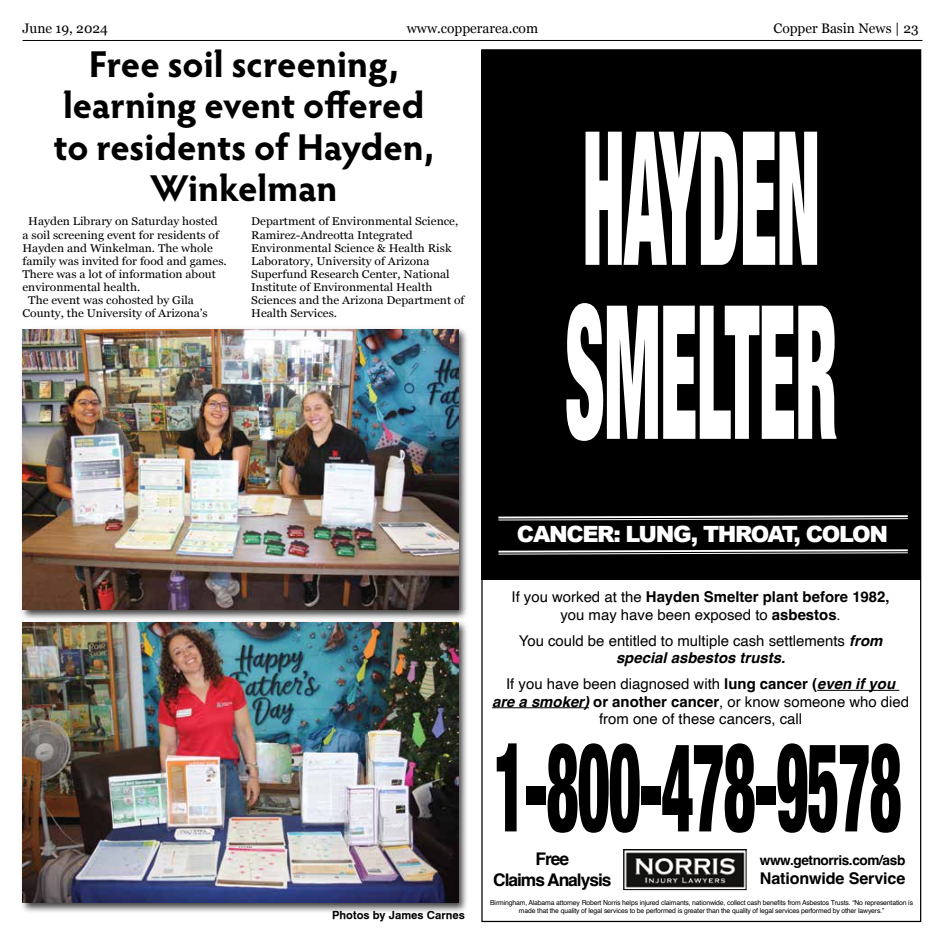
<style>
.page{position:relative;width:945px;height:945px;background:#fff}
.page>*{position:absolute;margin:0;border:0;box-sizing:border-box;transform-origin:0 0}
.t1{font:900 condensed 186.5px/174px "Helvetica Neue";letter-spacing:-.01em;color:#fff;scale:.4 1}
.t2{font:900 condensed 124.38px "Helvetica Neue";letter-spacing:-.02em;color:#000;scale:.5 1}
.t3{font:700 37.5px/41.2px "Hypatia Sans Pro";color:#000;text-align:center}
.t4{font:900 22.38px "Arial";letter-spacing:-.06em;color:#fff}
.t5{font:700 17.38px/20.9px "Helvetica";letter-spacing:-.06em;color:#000;text-align:center}
.t6{font:700 16.12px "Helvetica";letter-spacing:-.01em;color:#000}
.t7{font:14.88px/17.4px "Helvetica";color:#000;text-align:center}
.t8{font:13.75px "Georgia";color:#000}
.t9{font:700 13.62px "Helvetica";letter-spacing:-.03em;color:#000}
.t10{font:11.25px/13.1px "Georgia";color:#000;scale:1.07 1}
.t11{font:700 11.25px "Geneva";color:#000}
.t12{font:6.88px/7.5px "Helvetica";letter-spacing:-.02em;color:#000;text-align:center}
.s1{font-weight:700}
.s2{font-weight:700;font-style:italic}
</style>
<div class="page">
<hr style="left:22px;top:40px;width:900px;height:1px;background:#000">
<div style="left:481px;top:50px;width:440px;height:530px;background:#000"></div>
<hr style="left:817px;top:690px;width:82px;height:1px;background:#000">
<hr style="left:492px;top:707px;width:97px;height:1px;background:#000">
<svg style="left:498px;top:515px;width:410px;height:6px"></svg>
<svg style="left:498px;top:549px;width:410px;height:6px"></svg>
<img style="left:626px;top:852px;width:119px;height:36px">
<div style="left:624px;top:849px;width:123px;height:41px;border:1px solid #000"></div>
<div style="left:20px;top:619px;width:449px;height:295px;background:#000;opacity:.75"></div>
<img style="left:22px;top:622px;width:436px;height:281px">
<div style="left:20px;top:326px;width:449px;height:295px;background:#000;opacity:.75"></div>
<img style="left:22px;top:329px;width:436px;height:281px">
<p class="t8" style="left:22px;top:18px;width:87px">June 19, 2024</p>
<p class="t8" style="left:407px;top:18px;width:133px">www.copperarea.com</p>
<p class="t8" style="left:774px;top:18px;width:147px">Copper Basin News | 23</p>
<h3 class="t3" style="left:54px;top:42px;width:382px">Free soil screening, learning event offered to residents of Hayden,<br>Winkelman</h3>
<p class="t10" style="left:28px;top:215px;width:179px">Hayden Library on Saturday hosted</p>
<p class="t10" style="left:22px;top:228px;width:185px">a soil screening event for residents of</p>
<p class="t10" style="left:22px;top:241px;width:179px">Hayden and Winkelman. The whole</p>
<p class="t10" style="left:22px;top:254px;width:192px">family was invited for food and games.</p>
<p class="t10" style="left:22px;top:267px;width:182px">There was a lot of information about</p>
<p class="t10" style="left:22px;top:280px;width:112px">environmental health.</p>
<p class="t10" style="left:28px;top:293px;width:156px">The event was cohosted by Gila</p>
<p class="t10" style="left:22px;top:306px;width:175px">County, the University of Arizona’s</p>
<p class="t10" style="left:251px;top:215px;width:201px">Department of Environmental Science, Ramirez-Andreotta Integrated Environmental Science &amp; Health Risk Laboratory, University of Arizona Superfund Research Center, National Institute of Environmental Health Sciences and the Arizona Department of Health Services.</p>
<h1 class="t1" style="left:565px;top:101px;width:684px">HAYDEN<br>SMELTER</h1>
<p class="t11" style="left:332px;top:908px;width:134px">Photos by James Carnes</p>
<h3 class="t4" style="left:517px;top:517px;width:373px">CANCER: LUNG, THROAT, COLON</h3>
<h3 class="t7" style="left:512px;top:589px;width:380px">If you worked at the <span class="s1">Hayden Smelter plant before 1982, </span>you may have been exposed to <span class="s1">asbestos</span>.</h3>
<h3 class="t7" style="left:519px;top:632px;width:365px">You could be entitled to multiple cash settlements <span class="s2">from special asbestos trusts.</span></h3>
<h3 class="t7" style="left:492px;top:676px;width:419px">If you have been diagnosed with <span class="s1">lung cancer (</span><span class="s2">even if you<br>are a smoker)</span> <span class="s1">or another cancer</span>, or know someone who died from one of these cancers, call</h3>
<h2 class="t2" style="left:494px;top:685px;width:818px">1-800-478-9578</h2>
<h3 class="t5" style="left:493px;top:850px;width:120px">Free<br>Claims Analysis</h3>
<p class="t9" style="left:760px;top:851px;width:147px">www.getnorris.com/asb</p>
<h3 class="t6" style="left:760px;top:868px;width:147px">Nationwide Service</h3>
<p class="t12" style="left:490px;top:899px;width:424px">Birmingham, Alabama attorney Robert Norris helps injured claimants, nationwide, collect cash benefits from Asbestos Trusts. “No representation is made that the quality of legal services to be performed is greater than the quality of legal services performed by other lawyers.”</p>
</div>
